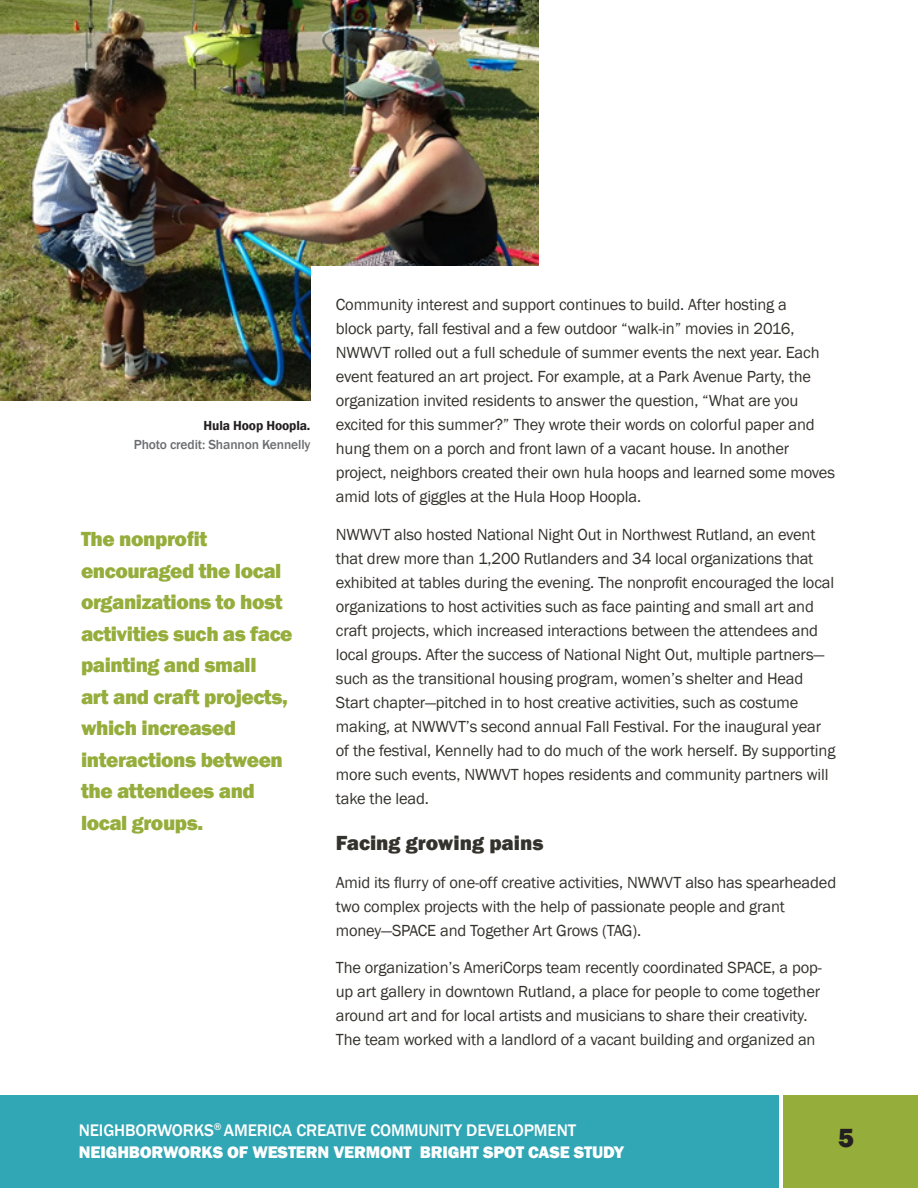
<style>
.page{position:relative;width:918px;height:1188px;background:#fff}
.page>*{position:absolute;margin:0;border:0;box-sizing:border-box;transform-origin:0 0}
.t1{font:800 27px "Franklin Gothic";color:#231f20}
.t2{font:800 21px/31.5px "Franklin Gothic";letter-spacing:-.02em;color:#95ad3b}
.Heading{font:800 21px "Franklin Gothic";color:#34322c}
.t3{font:500 17.25px/22.5px "Franklin Gothic";letter-spacing:-.01em;color:#fff}
.Heading-2{font:16.5px/24px "Franklin Gothic";letter-spacing:-.01em;color:#34322c}
.t4{font:500 13.5px "Franklin Gothic";letter-spacing:-.01em;color:#6c6d70}
.t5{font:600 13.5px "Franklin Gothic";letter-spacing:-.01em;color:#231f20}
.s1{font-weight:800}
</style>
<div class="page">
<div style="left:0;top:1095px;width:779px;height:93px;background:#31a6b4"></div>
<div style="left:783px;top:1095px;width:135px;height:93px;background:#95ad3b"></div>
<img style="left:0;top:0;width:539px;height:400px">
<div style="left:311px;top:266px;width:553px;height:783px;background:#fff"></div>
<p class="t5" style="left:204px;top:417px;width:108px">Hula Hoop Hoopla.</p>
<p class="t4" style="left:134px;top:436px;width:178px">Photo credit: Shannon Kennelly</p>
<p class="t2" style="left:81px;top:523px;width:213px">The nonprofit encouraged the local organizations to host activities such as face painting and small<br>art and craft projects, which increased interactions between the attendees and local groups.</p>
<p class="Heading-2" style="left:336px;top:293px;width:501px">Community interest and support continues to build. After hosting a<br>block party, fall festival and a few outdoor “walk-in” movies in 2016, NWWVT rolled out a full schedule of summer events the next year. Each event featured an art project. For example, at a Park Avenue Party, the organization invited residents to answer the question, “What are you excited for this summer?” They wrote their words on colorful paper and hung them on a porch and front lawn of a vacant house. In another project, neighbors created their own hula hoops and learned some moves amid lots of giggles at the Hula Hoop Hoopla.</p>
<p class="Heading-2" style="left:336px;top:523px;width:501px">NWWVT also hosted National Night Out in Northwest Rutland, an event that drew more than 1,200 Rutlanders and 34 local organizations that exhibited at tables during the evening. The nonprofit encouraged the local organizations to host activities such as face painting and small art and craft projects, which increased interactions between the attendees and local groups. After the success of National Night Out, multiple partners— such as the transitional housing program, women’s shelter and Head Start chapter—pitched in to host creative activities, such as costume making, at NWWVT’s second annual Fall Festival. For the inaugural year of the festival, Kennelly had to do much of the work herself. By supporting more such events, NWWVT hopes residents and community partners will take the lead.</p>
<p class="Heading" style="left:336px;top:830px;width:209px">Facing growing pains</p>
<p class="Heading-2" style="left:336px;top:871px;width:502px">Amid its flurry of one-off creative activities, NWWVT also has spearheaded two complex projects with the help of passionate people and grant money—SPACE and Together Art Grows (TAG).</p>
<p class="Heading-2" style="left:336px;top:956px;width:488px">The organization’s AmeriCorps team recently coordinated SPACE, a pop&shy;up art gallery in downtown Rutland, a place for people to come together around art and for local artists and musicians to share their creativity.<br>The team worked with a landlord of a vacant building and organized an</p>
<p class="t3" style="left:79px;top:1119px;width:547px">NEIGHBORWORKS<sup>®</sup> AMERICA CREATIVE COMMUNITY DEVELOPMENT<br><span class="s1">NEIGHBORWORKS OF WESTERN VERMONT BRIGHT SPOT CASE STUDY</span></p>
<h1 class="t1" style="left:838px;top:1121px;width:17px">5</h1>
</div>
